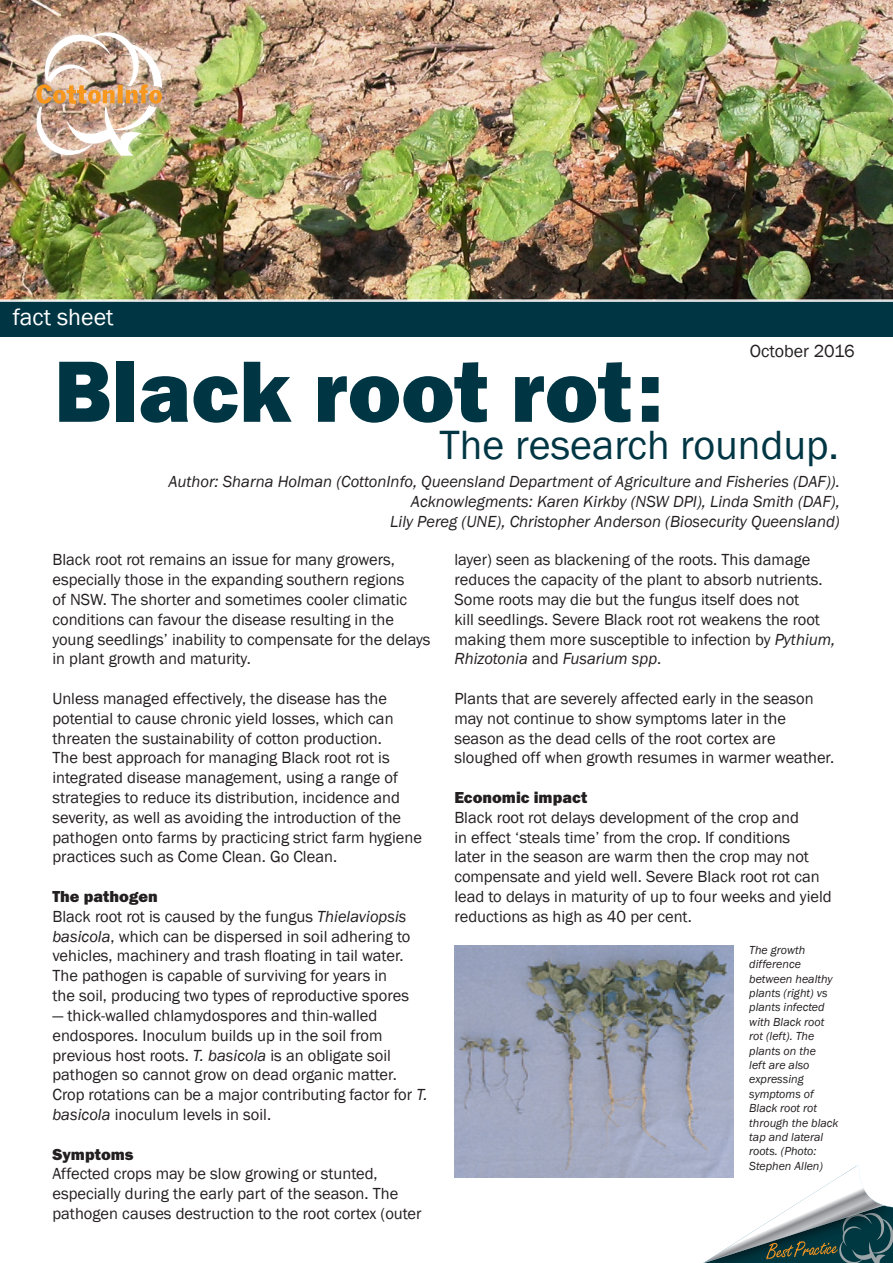
<style>
.page{position:relative;width:893px;height:1263px;background:#fff}
.page>*{position:absolute;margin:0;border:0;box-sizing:border-box;transform-origin:0 0}
.t1{font:90px "Franklin Gothic URW Hea";color:#003644}
.t2{font:42px "Franklin Gothic";color:#003644}
.t3{font:24px "Franklin Gothic";color:#fff}
.t4{font:18px "Franklin Gothic";color:#231f20}
.t5{font:16.5px/19.8px "Franklin Gothic";color:#231f20}
.t6{font:italic 16.5px "Franklin Gothic";color:#231f20}
.t7{font:16.5px "Franklin Gothic URW Hea";color:#231f20}
.t8{font:italic 12px/14.4px "Franklin Gothic";color:#231f20}
.s1{font-style:italic}
</style>
<div class="page">
<img style="left:0;top:0;width:893px;height:300px">
<div style="left:0;top:301px;width:893px;height:36px;background:#003644"></div>
<svg style="left:703px;top:1164px;width:190px;height:99px"></svg>
<div style="left:27px;top:23px;width:144px;height:142px;background:#fff;opacity:.75"></div>
<img style="left:36px;top:29px;width:127px;height:130px">
<hr style="left:0;top:300px;width:893px;height:2px;background:#fff">
<img style="left:454px;top:945px;width:279px;height:233px">
<p class="t3" style="left:13px;top:302px;width:102px">fact sheet</p>
<p class="t1" style="left:54px;top:333px;width:610px">Black root rot:</p>
<p class="t2" style="left:440px;top:419px;width:401px">The research roundup.</p>
<p class="t4" style="left:750px;top:340px;width:106px">October 2016</p>
<p class="t6" style="left:168px;top:471px;width:673px">Author: Sharna Holman (CottonInfo, Queensland Department of Agriculture and Fisheries (DAF)).</p>
<p class="t6" style="left:411px;top:491px;width:430px">Acknowlegments: Karen Kirkby (NSW DPI), Linda Smith (DAF),</p>
<p class="t6" style="left:390px;top:511px;width:451px">Lily Pereg (UNE), Christopher Anderson (Biosecurity Queensland)</p>
<p class="t5" style="left:52px;top:550px;width:380px">Black root rot remains an issue for many growers, especially those in the expanding southern regions<br>of NSW. The shorter and sometimes cooler climatic conditions can favour the disease resulting in the young seedlings’ inability to compensate for the delays in plant growth and maturity.</p>
<p class="t5" style="left:52px;top:689px;width:343px">Unless managed effectively, the disease has the potential to cause chronic yield losses, which can threaten the sustainability of cotton production.</p>
<p class="t5" style="left:52px;top:748px;width:371px">The best approach for managing Black root rot is integrated disease management, using a range of strategies to reduce its distribution, incidence and severity, as well as avoiding the introduction of the pathogen onto farms by practicing strict farm hygiene practices such as Come Clean. Go Clean.</p>
<p class="t7" style="left:52px;top:886px;width:107px">The pathogen</p>
<p class="t5" style="left:52px;top:907px;width:360px">Black root rot is caused by the fungus <span class="s1">Thielaviopsis basicola</span>, which can be dispersed in soil adhering to vehicles, machinery and trash floating in tail water.</p>
<p class="t5" style="left:52px;top:966px;width:358px">The pathogen is capable of surviving for years in the soil, producing two types of reproductive spores</p>
<p class="t5" style="left:52px;top:1006px;width:377px">— thick-walled chlamydospores and thin-walled endospores. Inoculum builds up in the soil from previous host roots. <span class="s1">T. basicola</span> is an obligate soil pathogen so cannot grow on dead organic matter.<br>Crop rotations can be a major contributing factor for <span class="s1">T. basicola</span> inoculum levels in soil.</p>
<p class="t7" style="left:52px;top:1143px;width:83px">Symptoms</p>
<p class="t5" style="left:52px;top:1164px;width:371px">Affected crops may be slow growing or stunted, especially during the early part of the season. The pathogen causes destruction to the root cortex (outer</p>
<p class="t5" style="left:454px;top:550px;width:382px">layer) seen as blackening of the roots. This damage reduces the capacity of the plant to absorb nutrients.<br>Some roots may die but the fungus itself does not<br>kill seedlings. Severe Black root rot weakens the root making them more susceptible to infection by <span class="s1">Pythium, Rhizotonia</span> and <span class="s1">Fusarium spp</span>.</p>
<p class="t5" style="left:454px;top:689px;width:381px">Plants that are severely affected early in the season may not continue to show symptoms later in the season as the dead cells of the root cortex are sloughed off when growth resumes in warmer weather.</p>
<p class="t7" style="left:454px;top:787px;width:134px">Economic impact</p>
<p class="t5" style="left:454px;top:808px;width:379px">Black root rot delays development of the crop and<br>in effect ‘steals time’ from the crop. If conditions<br>later in the season are warm then the crop may not compensate and yield well. Severe Black root rot can lead to delays in maturity of up to four weeks and yield reductions as high as 40 per cent.</p>
<p class="t8" style="left:749px;top:943px;width:91px">The growth difference between healthy plants (right) vs plants infected with Black root rot (left). The plants on the<br>left are also expressing symptoms of<br>Black root rot through the black tap and lateral roots. (Photo:<br>Stephen Allen)</p>
</div>
